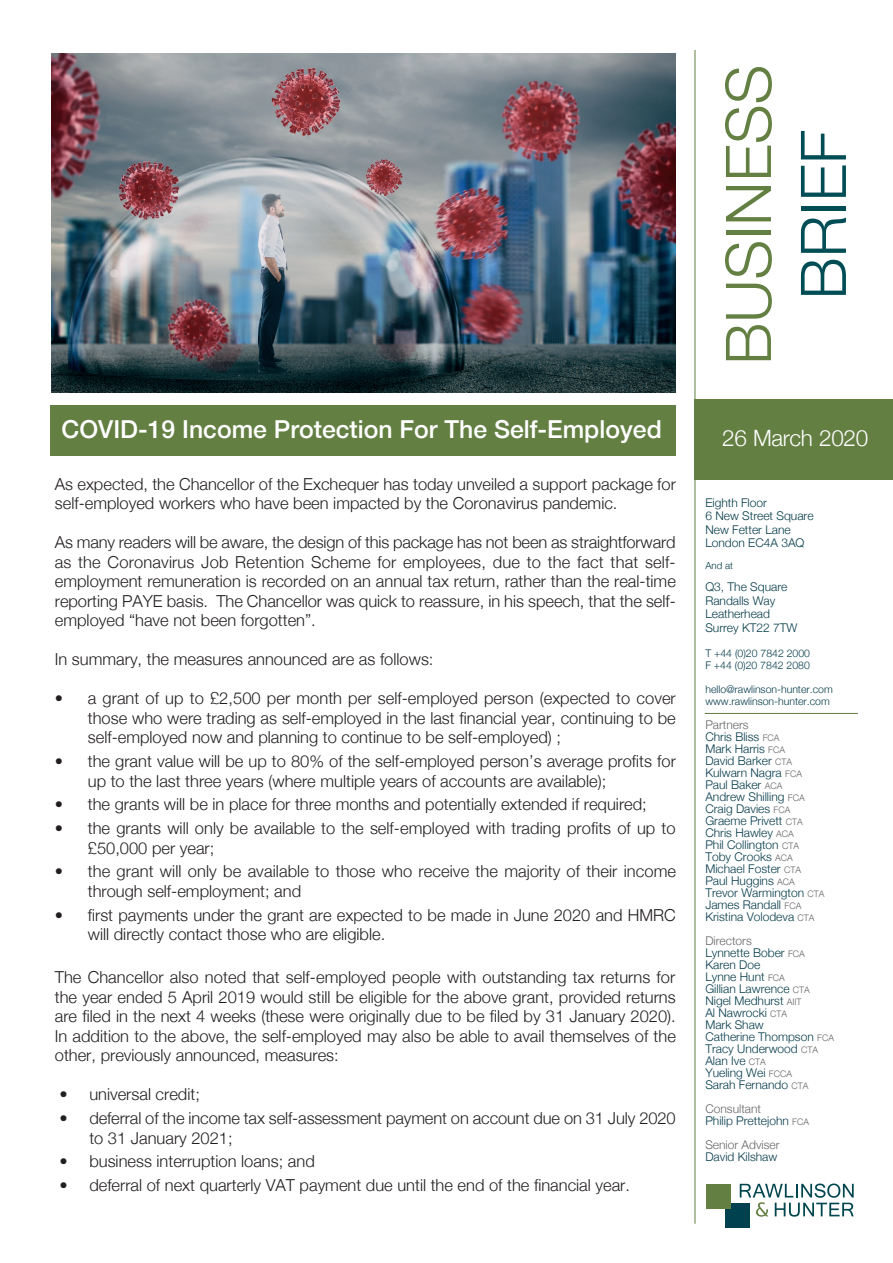
<style>
.page{position:relative;width:893px;height:1263px;background:#fff}
.page>*{position:absolute;margin:0;border:0;box-sizing:border-box;transform-origin:0 0}
.t1{font:300 63px "Helvetica Neue LT";color:#637f42}
.t2{font:300 63px "Helvetica Neue LT";color:#004d55}
.t3{font:500 24.75px "Helvetica Neue LT";color:#fff}
.t4{font:300 22.5px "Helvetica Neue LT";letter-spacing:-.015em;color:#fff}
.t5{font:300 16.5px/19.5px "Helvetica Neue LT";color:#231f20}
.t6{font:300 12px/12px "Helvetica Neue LT";color:#063c4b}
.t7{font:300 12px "Helvetica Neue LT";color:#67676a}
.t8{font:300 10.5px/12px "Helvetica Neue LT";color:#063c4b}
.t9{font:300 9.75px "Helvetica Neue LT";color:#063c4b}
.s1{color:#67676a}
.s2{font-size:9px;color:#67676a}
</style>
<div class="page">
<div style="left:695px;top:399px;width:198px;height:81px;background:#637f42"></div>
<div style="left:725px;top:1202px;width:24px;height:25px;background:#004150"></div>
<div style="left:706px;top:1184px;width:25px;height:24px;background:#637f42"></div>
<svg style="left:740px;top:1183px;width:114px;height:34px"></svg>
<hr style="left:694px;top:50px;width:1px;height:1174px;background:#637f42">
<hr style="left:705px;top:713px;width:153px;height:1px;background:#637f42">
<img style="left:51px;top:53px;width:625px;height:340px">
<div style="left:50px;top:406px;width:626px;height:50px;background:#637f42"></div>
<h2 class="t3" style="left:62px;top:415px;width:602px">COVID-19 Income Protection For The Self-Employed</h2>
<p class="t5" style="left:55px;top:474px;width:623px">As expected, the Chancellor of the Exchequer has today unveiled a support package for self-employed workers who have been impacted by the Coronavirus pandemic.</p>
<p class="t5" style="left:55px;top:532px;width:623px;text-align:justify">As many readers will be aware, the design of this package has not been as straightforward as the Coronavirus Job Retention Scheme for employees, due to the fact that self&shy;employment remuneration is recorded on an annual tax return, rather than the real-time reporting PAYE basis. The Chancellor was quick to reassure, in his speech, that the self&shy;employed “have not been forgotten”.</p>
<p class="t5" style="left:55px;top:649px;width:380px">In summary, the measures announced are as follows:</p>
<p class="t5" style="left:88px;top:688px;width:589px;text-align:justify;text-indent:-33px">• a grant of up to £2,500 per month per self-employed person (expected to cover those who were trading as self-employed in the last financial year, continuing to be self-employed now and planning to continue to be self-employed) ;</p>
<p class="t5" style="left:88px;top:751px;width:589px;text-indent:-33px">• the grant value will be up to 80% of the self-employed person’s average profits for up to the last three years (where multiple years of accounts are available);</p>
<p class="t5" style="left:55px;top:794px;width:593px">• the grants will be in place for three months and potentially extended if required;</p>
<p class="t5" style="left:88px;top:818px;width:589px;text-indent:-33px">• the grants will only be available to the self-employed with trading profits of up to £50,000 per year;</p>
<p class="t5" style="left:88px;top:861px;width:590px;text-indent:-33px">• the grant will only be available to those who receive the majority of their income through self-employment; and</p>
<p class="t5" style="left:88px;top:905px;width:589px;text-indent:-33px">• first payments under the grant are expected to be made in June 2020 and HMRC will directly contact those who are eligible.</p>
<p class="t5" style="left:55px;top:967px;width:623px;text-align:justify">The Chancellor also noted that self-employed people with outstanding tax returns for the year ended 5 April 2019 would still be eligible for the above grant, provided returns are filed in the next 4 weeks (these were originally due to be filed by 31 January 2020).<br>In addition to the above, the self-employed may also be able to avail themselves of the other, previously announced, measures:</p>
<p class="t5" style="left:59px;top:1084px;width:142px">• universal credit;</p>
<p class="t5" style="left:89px;top:1108px;width:588px;text-indent:-30px">• deferral of the income tax self-assessment payment on account due on 31 July 2020 to 31 January 2021;</p>
<p class="t5" style="left:59px;top:1151px;width:257px">• business interruption loans; and</p>
<p class="t5" style="left:59px;top:1175px;width:572px">• deferral of next quarterly VAT payment due until the end of the financial year.</p>
<h1 class="t1" style="left:710px;top:365px;width:301px;rotate:-90deg">BUSINESS</h1>
<h1 class="t2" style="left:785px;top:299px;width:171px;rotate:-90deg">BRIEF</h1>
<h3 class="t4" style="left:722px;top:424px;width:148px">26 March 2020</h3>
<p class="t6" style="left:705px;top:496px;width:110px;line-height:13.5px">Eighth Floor<br>6 New Street Square<br>New Fetter Lane<br>London EC4A 3AQ</p>
<p class="t9" style="left:705px;top:560px;width:29px">And at</p>
<p class="t6" style="left:705px;top:580px;width:94px;line-height:13.5px">Q3, The Square<br>Randalls Way<br>Leatherhead<br>Surrey KT22 7TW</p>
<p class="t8" style="left:705px;top:647px;width:106px">T +44 (0)20 7842 2000<br>F +44 (0)20 7842 2080</p>
<p class="t8" style="left:705px;top:683px;width:129px">hello@rawlinson-hunter.com www.rawlinson-hunter.com</p>
<p class="t6" style="left:705px;top:718px;width:121px"><span class="s1">Partners<br></span>Chris Bliss <span class="s2">FCA<br></span>Mark Harris <span class="s2">FCA<br></span>David Barker <span class="s2">CTA<br></span>Kulwarn Nagra <span class="s2">FCA<br></span>Paul Baker <span class="s2">ACA<br></span>Andrew Shilling <span class="s2">FCA<br></span>Craig Davies <span class="s2">FCA<br></span>Graeme Privett <span class="s2">CTA<br></span>Chris Hawley <span class="s2">ACA<br></span>Phil Collington <span class="s2">CTA<br></span>Toby Crooks <span class="s2">ACA<br></span>Michael Foster <span class="s2">CTA<br></span>Paul Huggins <span class="s2">ACA<br></span>Trevor Warmington <span class="s2">CTA<br></span>James Randall <span class="s2">FCA<br></span>Kristina Volodeva <span class="s2">CTA</span></p>
<p class="t6" style="left:705px;top:934px;width:130px"><span class="s1">Directors<br></span>Lynnette Bober <span class="s2">FCA<br></span>Karen Doe<br>Lynne Hunt <span class="s2">FCA<br></span>Gillian Lawrence <span class="s2">CTA<br></span>Nigel Medhurst <span class="s2">AIIT<br></span>Al Nawrocki <span class="s2">CTA<br></span>Mark Shaw<br>Catherine Thompson <span class="s2">FCA<br></span>Tracy Underwood <span class="s2">CTA<br></span>Alan Ive <span class="s2">CTA<br></span>Yueling Wei <span class="s2">FCCA<br></span>Sarah Fernando <span class="s2">CTA</span></p>
<p class="t6" style="left:705px;top:1102px;width:105px"><span class="s1">Consultant<br></span>Philip Prettejohn <span class="s2">FCA</span></p>
<p class="t7" style="left:705px;top:1137px;width:76px">Senior Adviser</p>
<p class="t6" style="left:705px;top:1150px;width:73px">David Kilshaw</p>
</div>
